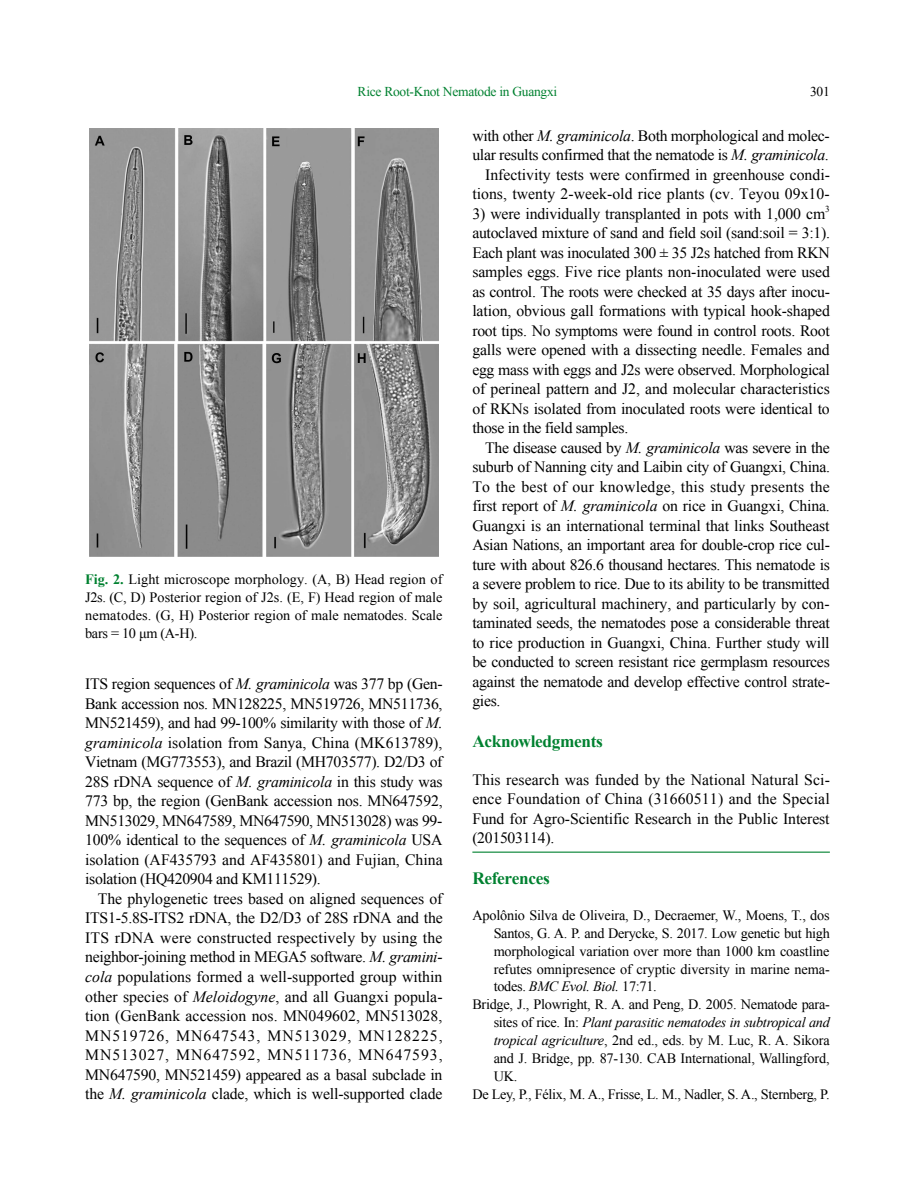
<style>
.page{position:relative;width:915px;height:1191px;background:#fff}
.page>*{position:absolute;margin:0;border:0;box-sizing:border-box;transform-origin:0 0}
.t1{font:700 17.25px "Times New Roman";letter-spacing:-.02em;color:#008130}
.t2{font:15.75px/19.5px "Times New Roman";letter-spacing:-.015em;color:#000;text-align:justify}
.t3{font:14.25px/18px "Times New Roman";letter-spacing:-.01em;color:#000;text-align:justify}
.t4{font:italic 14.25px "Times New Roman";letter-spacing:-.02em;color:#000}
.t5{font:13.5px "Times New Roman";letter-spacing:-.02em;color:#008130}
.t6{font:13.5px "Times New Roman";color:#000}
.s1{font-weight:700;color:#008130}
.s2{font-style:italic}
.s3{font-style:normal}
</style>
<div class="page">
<hr style="left:472px;top:851px;width:357px;height:1px;background:#008130">
<img style="left:90px;top:129px;width:348px;height:427px">
<p class="t5" style="left:357px;top:83px;width:201px">Rice Root-Knot Nematode in Guangxi</p>
<p class="t6" style="left:809px;top:83px;width:21px">301</p>
<p class="t3" style="left:85px;top:570px;width:359px"><span class="s1">Fig. 2.</span> Light microscope morphology. (A, B) Head region of J2s. (C, D) Posterior region of J2s. (E, F) Head region of male nematodes. (G, H) Posterior region of male nematodes. Scale bars = 10 μm (A-H).</p>
<p class="t2" style="left:85px;top:674px;width:359px">ITS region sequences of <span class="s2">M. graminicola</span> was 377 bp (Gen-Bank accession nos. MN128225, MN519726, MN511736, MN521459), and had 99-100% similarity with those of <span class="s2">M. graminicola</span> isolation from Sanya, China (MK613789), Vietnam (MG773553), and Brazil (MH703577). D2/D3 of 28S rDNA sequence of <span class="s2">M. graminicola</span> in this study was 773 bp, the region (GenBank accession nos. MN647592, MN513029, MN647589, MN647590, MN513028) was 99- 100% identical to the sequences of <span class="s2">M. graminicola</span> USA isolation (AF435793 and AF435801) and Fujian, China isolation (HQ420904 and KM111529).</p>
<p class="t2" style="left:85px;top:888px;width:359px;text-indent:13px">The phylogenetic trees based on aligned sequences of ITS1-5.8S-ITS2 rDNA, the D2/D3 of 28S rDNA and the ITS rDNA were constructed respectively by using the neighbor-joining method in MEGA5 software. <span class="s2">M. gramini&shy;cola</span> populations formed a well-supported group within other species of <span class="s2">Meloidogyne</span>, and all Guangxi popula&shy;tion (GenBank accession nos. MN049602, MN513028, MN519726, MN647543, MN513029, MN128225, MN513027, MN647592, MN511736, MN647593, MN647590, MN521459) appeared as a basal subclade in the <span class="s2">M. graminicola</span> clade, which is well-supported clade</p>
<p class="t2" style="left:472px;top:125px;width:359px;text-align:right">with other <span class="s2">M. graminicola</span>. Both morphological and molec&shy;ular results confirmed that the nematode is <span class="s2">M. graminicola</span>.<br>Infectivity tests were confirmed in greenhouse condi&shy;tions, twenty 2-week-old rice plants (cv. Teyou 09x10-</p>
<p class="t2" style="left:472px;top:203px;width:359px">3) were individually transplanted in pots with 1,000 cm<sup>3 </sup>autoclaved mixture of sand and field soil (sand:soil = 3:1).<br>Each plant was inoculated 300 ± 35 J2s hatched from RKN samples eggs. Five rice plants non-inoculated were used as control. The roots were checked at 35 days after inocu&shy;lation, obvious gall formations with typical hook-shaped root tips. No symptoms were found in control roots. Root galls were opened with a dissecting needle. Females and egg mass with eggs and J2s were observed. Morphological of perineal pattern and J2, and molecular characteristics of RKNs isolated from inoculated roots were identical to those in the field samples.</p>
<p class="t2" style="left:472px;top:437px;width:359px;text-indent:13px">The disease caused by <span class="s2">M. graminicola</span> was severe in the suburb of Nanning city and Laibin city of Guangxi, China.<br>To the best of our knowledge, this study presents the first report of <span class="s2">M. graminicola</span> on rice in Guangxi, China.<br>Guangxi is an international terminal that links Southeast Asian Nations, an important area for double-crop rice cul&shy;ture with about 826.6 thousand hectares. This nematode is a severe problem to rice. Due to its ability to be transmitted by soil, agricultural machinery, and particularly by con&shy;taminated seeds, the nematodes pose a considerable threat to rice production in Guangxi, China. Further study will be conducted to screen resistant rice germplasm resources against the nematode and develop effective control strate&shy;gies.</p>
<p class="t1" style="left:472px;top:729px;width:132px">Acknowledgments</p>
<p class="t2" style="left:472px;top:769px;width:359px">This research was funded by the National Natural Sci&shy;ence Foundation of China (31660511) and the Special Fund for Agro-Scientific Research in the Public Interest (201503114).</p>
<p class="t1" style="left:472px;top:866px;width:79px">References</p>
<p class="t3" style="left:472px;top:906px;width:359px">Apolônio Silva de Oliveira, D., Decraemer, W., Moens, T., dos</p>
<p class="t3" style="left:493px;top:924px;width:337px">Santos, G. A. P. and Derycke, S. 2017. Low genetic but high</p>
<p class="t3" style="left:493px;top:941px;width:337px">morphological variation over more than 1000 km coastline</p>
<p class="t3" style="left:493px;top:959px;width:337px">refutes omnipresence of cryptic diversity in marine nema-</p>
<p class="t4" style="left:493px;top:976px;width:165px"><span class="s3">todes.</span> BMC Evol. Biol. <span class="s3">17:71.</span></p>
<p class="t3" style="left:472px;top:995px;width:359px">Bridge, J., Plowright, R. A. and Peng, D. 2005. Nematode para-</p>
<p class="t4" style="left:493px;top:1012px;width:337px"><span class="s3">sites of rice. In:</span> Plant parasitic nematodes in subtropical and</p>
<p class="t3" style="left:493px;top:1031px;width:337px"><span class="s2">tropical agriculture</span>, 2nd ed., eds. by M. Luc, R. A. Sikora</p>
<p class="t3" style="left:493px;top:1048px;width:337px">and J. Bridge, pp. 87-130. CAB International, Wallingford,</p>
<p class="t3" style="left:493px;top:1066px;width:25px">UK.</p>
<p class="t3" style="left:472px;top:1084px;width:359px">De Ley, P., Félix, M. A., Frisse, L. M., Nadler, S. A., Sternberg, P.</p>
</div>
